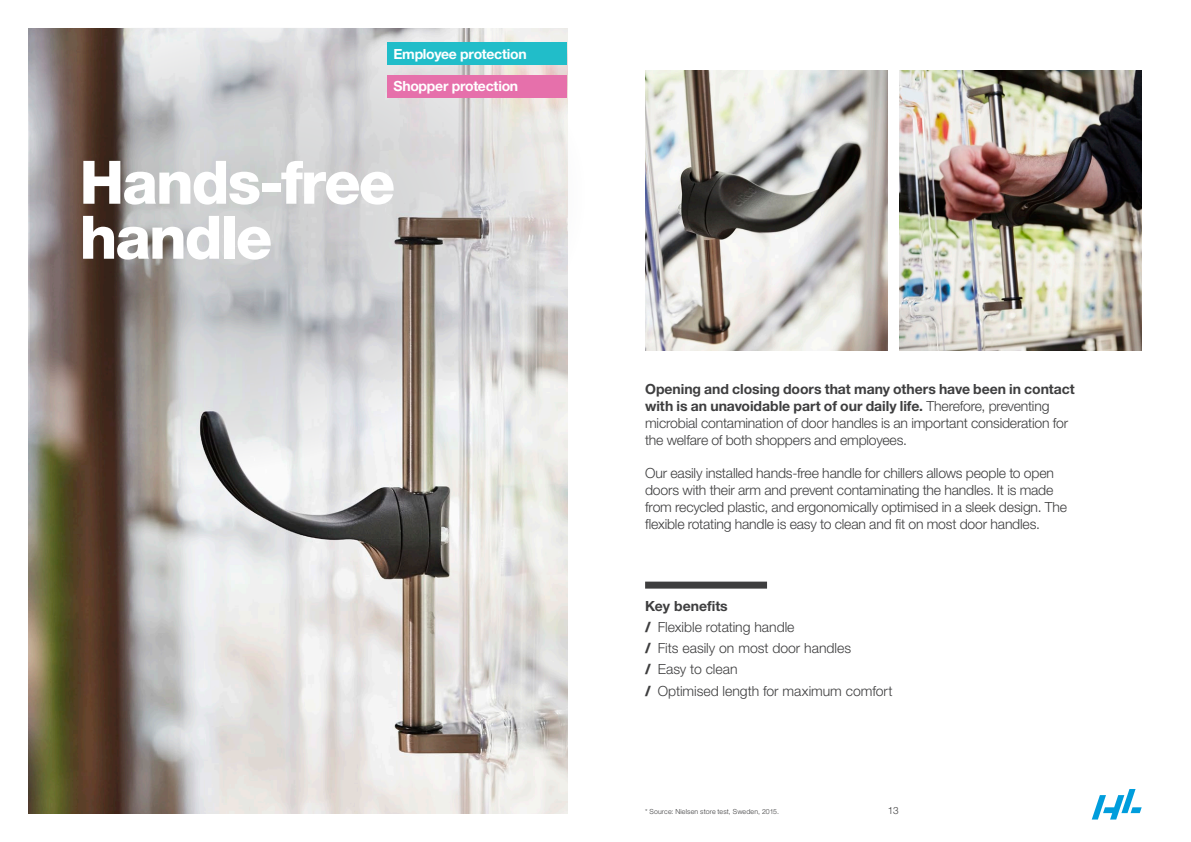
<style>
.page{position:relative;width:1191px;height:842px;background:#fff}
.page>*{position:absolute;margin:0;border:0;box-sizing:border-box;transform-origin:0 0}
.BEA_Concept_Body_tex{font:800 60px/55px "Helvetica Neue LTW1 G";letter-spacing:-.035em;color:#fff}
.Concept_small_Headli{font:300 14px/16.8px "Helvetica Neue LTW1 G";letter-spacing:-.01em;color:#3e3e3f}
.t1{font:700 14px "Helvetica Neue LTW1 G";letter-spacing:-.02em;color:#fff}
.Concept_small_Headli-2{font:700 14px "Helvetica Neue LTW1 G";color:#3e3e3f}
.t2{font:300 10px "Helvetica Neue LTW1 G";color:#3e3e3f}
.Concept_small_Headli-3{font:300 7px "Helvetica Neue LTW1 G";letter-spacing:.02em;color:#3e3e3f}
.s1{font-weight:700}
.s2{font-weight:800}
</style>
<div class="page">
<svg style="left:1092px;top:789px;width:49px;height:30px"></svg>
<img style="left:28px;top:28px;width:539px;height:786px">
<img style="left:645px;top:70px;width:242px;height:281px">
<svg style="left:29px;top:28px;width:539px;height:455px;background:#bbb7b6"></svg>
<div style="left:645px;top:582px;width:122px;height:7px;background:#3e3e3f"></div>
<div style="left:388px;top:43px;width:179px;height:22px;background:#21bdc9"></div>
<img style="left:899px;top:70px;width:242px;height:281px">
<div style="left:388px;top:75px;width:179px;height:23px;background:#e670ab"></div>
<p class="t1" style="left:393px;top:45px;width:135px">Employee protection</p>
<p class="t1" style="left:393px;top:78px;width:126px">Shopper protection</p>
<p class="BEA_Concept_Body_tex" style="left:80px;top:155px;width:317px">Hands-free handle</p>
<p class="Concept_small_Headli" style="left:645px;top:381px;width:431px"><span class="s1">Opening and closing doors that many others have been in contact with is an unavoidable part of our daily life.</span> Therefore, preventing microbial contamination of door handles is an important consideration for the welfare of both shoppers and employees.</p>
<p class="Concept_small_Headli" style="left:645px;top:465px;width:423px">Our easily installed hands-free handle for chillers allows people to open doors with their arm and prevent contaminating the handles. It is made from recycled plastic, and ergonomically optimised in a sleek design. The flexible rotating handle is easy to clean and fit on most door handles.</p>
<p class="Concept_small_Headli-2" style="left:645px;top:598px;width:84px">Key benefits</p>
<p class="Concept_small_Headli" style="left:645px;top:619px;width:151px"><span class="s2">/</span> Flexible rotating handle</p>
<p class="Concept_small_Headli" style="left:645px;top:640px;width:207px"><span class="s2">/</span> Fits easily on most door handles</p>
<p class="Concept_small_Headli" style="left:645px;top:661px;width:94px"><span class="s2">/</span> Easy to clean</p>
<p class="Concept_small_Headli" style="left:645px;top:682px;width:249px"><span class="s2">/</span> Optimised length for maximum comfort</p>
<p class="Concept_small_Headli-3" style="left:645px;top:807px;width:135px">* Source: Nielsen store test, Sweden, 2015.</p>
<p class="t2" style="left:887px;top:804px;width:13px">13</p>
</div>
